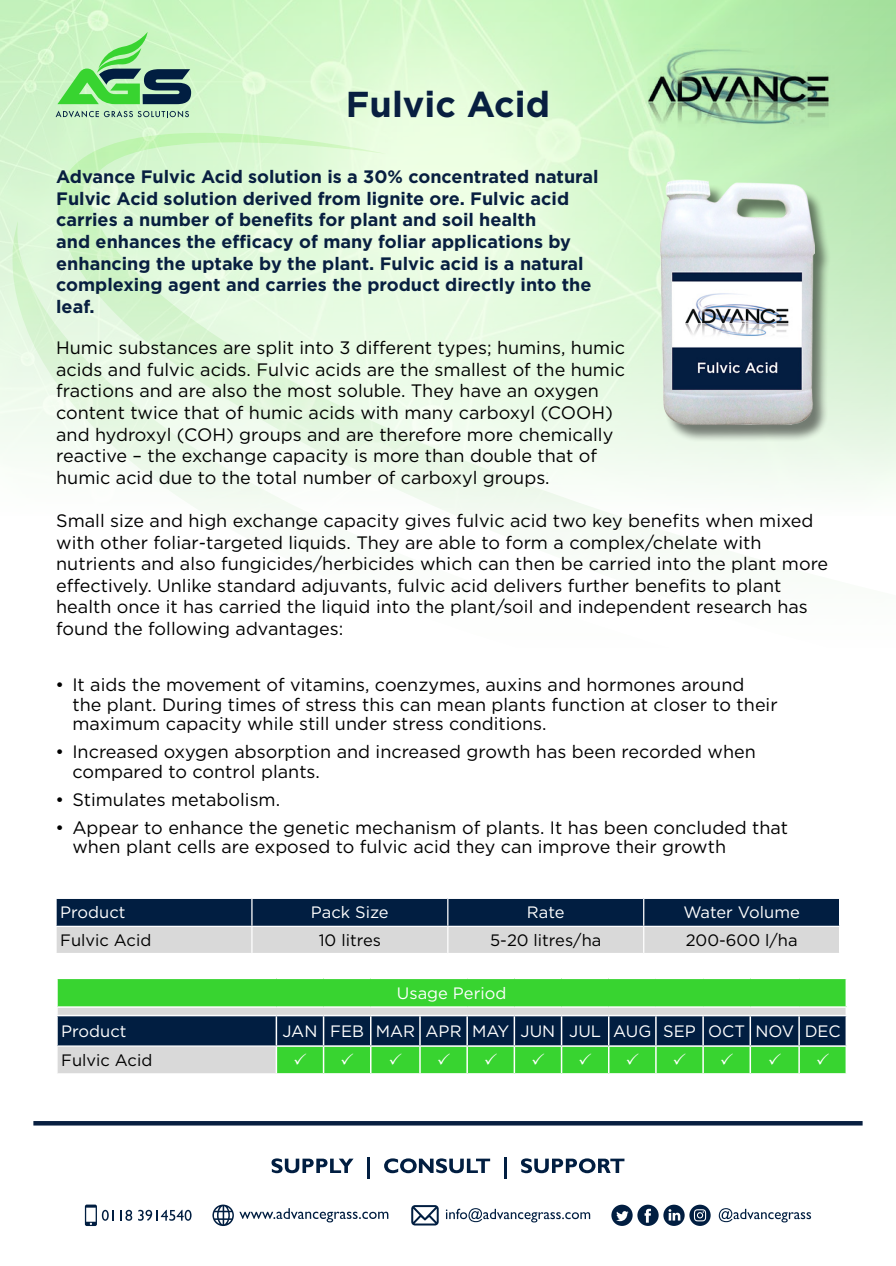
<style>
.page{position:relative;width:896px;height:1266px;background:#fff}
.page>*{position:absolute;margin:0;border:0;box-sizing:border-box;transform-origin:0 0}
.Light_body_copy{font:700 36px "Gotham";color:#081f40}
.Light_body_copy-2{font:18px/21.6px "Gotham";color:#000}
.Light_body_copy-3{font:700 18px/21.6px "Gotham";color:#081f40}
.Light_body_copy-4{font:16.5px "Gotham";color:#fff}
.t1{font:16.5px "Gotham";color:#000}
</style>
<div class="page">
<svg style="left:459px;top:516px;width:255px;height:31px;fill:#f6fbf5"></svg>
<img style="left:0;top:0;width:896px;height:516px">
<svg style="left:271px;top:1158px;width:83px;height:15px"></svg>
<hr style="left:367px;top:1157px;width:3px;height:21px;background:#011e41">
<svg style="left:384px;top:1158px;width:106px;height:15px"></svg>
<hr style="left:504px;top:1157px;width:3px;height:21px;background:#011e41">
<svg style="left:521px;top:1158px;width:103px;height:15px"></svg>
<svg style="left:120px;top:1210px;width:12px;height:11px"></svg>
<svg style="left:138px;top:1210px;width:54px;height:11px"></svg>
<svg style="left:85px;top:1204px;width:29px;height:22px"></svg>
<svg style="left:212px;top:1204px;width:176px;height:22px"></svg>
<svg style="left:611px;top:1205px;width:100px;height:21px"></svg>
<svg style="left:719px;top:1208px;width:92px;height:14px"></svg>
<svg style="left:446px;top:1208px;width:144px;height:14px"></svg>
<svg style="left:411px;top:1205px;width:28px;height:20px"></svg>
<hr style="left:33px;top:1121px;width:830px;height:4px;background:#081f40">
<svg style="left:57px;top:32px;width:134px;height:72px;background:#89c98d"></svg>
<svg style="left:56px;top:111px;width:133px;height:7px"></svg>
<div style="left:57px;top:978px;width:789px;height:29px;background:#38d430"></div>
<hr style="left:56px;top:977px;width:220px;height:2px;background:#fff">
<hr style="left:56px;top:979px;width:2px;height:27px;background:#fff">
<hr style="left:276px;top:977px;width:48px;height:2px;background:#fff">
<hr style="left:324px;top:977px;width:47px;height:2px;background:#fff">
<hr style="left:371px;top:977px;width:49px;height:2px;background:#fff">
<hr style="left:420px;top:977px;width:47px;height:2px;background:#fff">
<hr style="left:467px;top:977px;width:47px;height:2px;background:#fff">
<hr style="left:514px;top:977px;width:48px;height:2px;background:#fff">
<hr style="left:562px;top:977px;width:47px;height:2px;background:#fff">
<hr style="left:609px;top:977px;width:47px;height:2px;background:#fff">
<hr style="left:656px;top:977px;width:47px;height:2px;background:#fff">
<hr style="left:703px;top:977px;width:47px;height:2px;background:#fff">
<hr style="left:750px;top:977px;width:49px;height:2px;background:#fff">
<hr style="left:799px;top:977px;width:48px;height:2px;background:#fff">
<hr style="left:845px;top:979px;width:2px;height:27px;background:#fff">
<hr style="left:56px;top:1006px;width:220px;height:2px;background:#fff">
<hr style="left:276px;top:1006px;width:48px;height:2px;background:#fff">
<hr style="left:324px;top:1006px;width:47px;height:2px;background:#fff">
<hr style="left:371px;top:1006px;width:49px;height:2px;background:#fff">
<hr style="left:420px;top:1006px;width:47px;height:2px;background:#fff">
<hr style="left:467px;top:1006px;width:47px;height:2px;background:#fff">
<hr style="left:514px;top:1006px;width:48px;height:2px;background:#fff">
<hr style="left:562px;top:1006px;width:47px;height:2px;background:#fff">
<hr style="left:609px;top:1006px;width:47px;height:2px;background:#fff">
<hr style="left:656px;top:1006px;width:47px;height:2px;background:#fff">
<hr style="left:703px;top:1006px;width:47px;height:2px;background:#fff">
<hr style="left:750px;top:1006px;width:49px;height:2px;background:#fff">
<hr style="left:799px;top:1006px;width:48px;height:2px;background:#fff">
<img style="left:626px;top:169px;width:224px;height:276px">
<img style="left:640px;top:33px;width:203px;height:114px">
<svg style="left:56px;top:898px;width:784px;height:55px;background:#728091"></svg>
<svg style="left:57px;top:1008px;width:790px;height:66px;background:#528a6b"></svg>
<p class="Light_body_copy" style="left:346px;top:80px;width:206px">Fulvic Acid</p>
<p class="Light_body_copy-3" style="left:56px;top:166px;width:544px">Advance Fulvic Acid solution is a 30% concentrated natural Fulvic Acid solution derived from lignite ore. Fulvic acid carries a number of benefits for plant and soil health<br>and enhances the efficacy of many foliar applications by enhancing the uptake by the plant. Fulvic acid is a natural complexing agent and carries the product directly into the leaf.</p>
<p class="Light_body_copy-2" style="left:56px;top:337px;width:570px">Humic substances are split into 3 different types; humins, humic acids and fulvic acids. Fulvic acids are the smallest of the humic fractions and are also the most soluble. They have an oxygen content twice that of humic acids with many carboxyl (COOH) and hydroxyl (COH) groups and are therefore more chemically reactive – the exchange capacity is more than double that of humic acid due to the total number of carboxyl groups.</p>
<p class="Light_body_copy-2" style="left:56px;top:510px;width:773px">Small size and high exchange capacity gives fulvic acid two key benefits when mixed with other foliar-targeted liquids. They are able to form a complex/chelate with nutrients and also fungicides/herbicides which can then be carried into the plant more effectively. Unlike standard adjuvants, fulvic acid delivers further benefits to plant health once it has carried the liquid into the plant/soil and independent research has found the following advantages:</p>
<p class="Light_body_copy-2" style="left:72px;top:675px;width:707px;line-height:19.5px;text-indent:-17px">• It aids the movement of vitamins, coenzymes, auxins and hormones around the plant. During times of stress this can mean plants function at closer to their maximum capacity while still under stress conditions.</p>
<p class="Light_body_copy-2" style="left:72px;top:742px;width:685px;line-height:19.5px;text-indent:-17px">• Increased oxygen absorption and increased growth has been recorded when compared to control plants.</p>
<p class="Light_body_copy-2" style="left:55px;top:788px;width:226px">• Stimulates metabolism.</p>
<p class="Light_body_copy-2" style="left:72px;top:817px;width:717px;line-height:19.5px;text-indent:-17px">• Appear to enhance the genetic mechanism of plants. It has been concluded that when plant cells are exposed to fulvic acid they can improve their growth</p>
<p class="Light_body_copy-4" style="left:60px;top:903px;width:67px">Product</p>
<p class="Light_body_copy-4" style="left:311px;top:903px;width:79px">Pack Size</p>
<p class="Light_body_copy-4" style="left:527px;top:903px;width:39px">Rate</p>
<p class="Light_body_copy-4" style="left:683px;top:903px;width:118px">Water Volume</p>
<p class="t1" style="left:60px;top:931px;width:93px">Fulvic Acid</p>
<p class="t1" style="left:319px;top:931px;width:64px">10 litres</p>
<p class="t1" style="left:490px;top:931px;width:113px">5-20 litres/ha</p>
<p class="t1" style="left:686px;top:931px;width:113px">200-600 l/ha</p>
<p class="Light_body_copy-4" style="left:397px;top:984px;width:111px">Usage Period</p>
<p class="Light_body_copy-4" style="left:61px;top:1022px;width:67px">Product</p>
<p class="Light_body_copy-4" style="left:283px;top:1022px;width:36px">JAN</p>
<p class="Light_body_copy-4" style="left:330px;top:1022px;width:35px">FEB</p>
<p class="Light_body_copy-4" style="left:376px;top:1022px;width:41px">MAR</p>
<p class="Light_body_copy-4" style="left:426px;top:1022px;width:37px">APR</p>
<p class="Light_body_copy-4" style="left:472px;top:1022px;width:39px">MAY</p>
<p class="Light_body_copy-4" style="left:521px;top:1022px;width:36px">JUN</p>
<p class="Light_body_copy-4" style="left:569px;top:1022px;width:33px">JUL</p>
<p class="Light_body_copy-4" style="left:613px;top:1022px;width:40px">AUG</p>
<p class="Light_body_copy-4" style="left:663px;top:1022px;width:34px">SEP</p>
<p class="Light_body_copy-4" style="left:708px;top:1022px;width:38px">OCT</p>
<p class="Light_body_copy-4" style="left:755px;top:1022px;width:40px">NOV</p>
<p class="Light_body_copy-4" style="left:805px;top:1022px;width:38px">DEC</p>
<p class="t1" style="left:61px;top:1051px;width:93px">Fulvic Acid</p>
</div>
